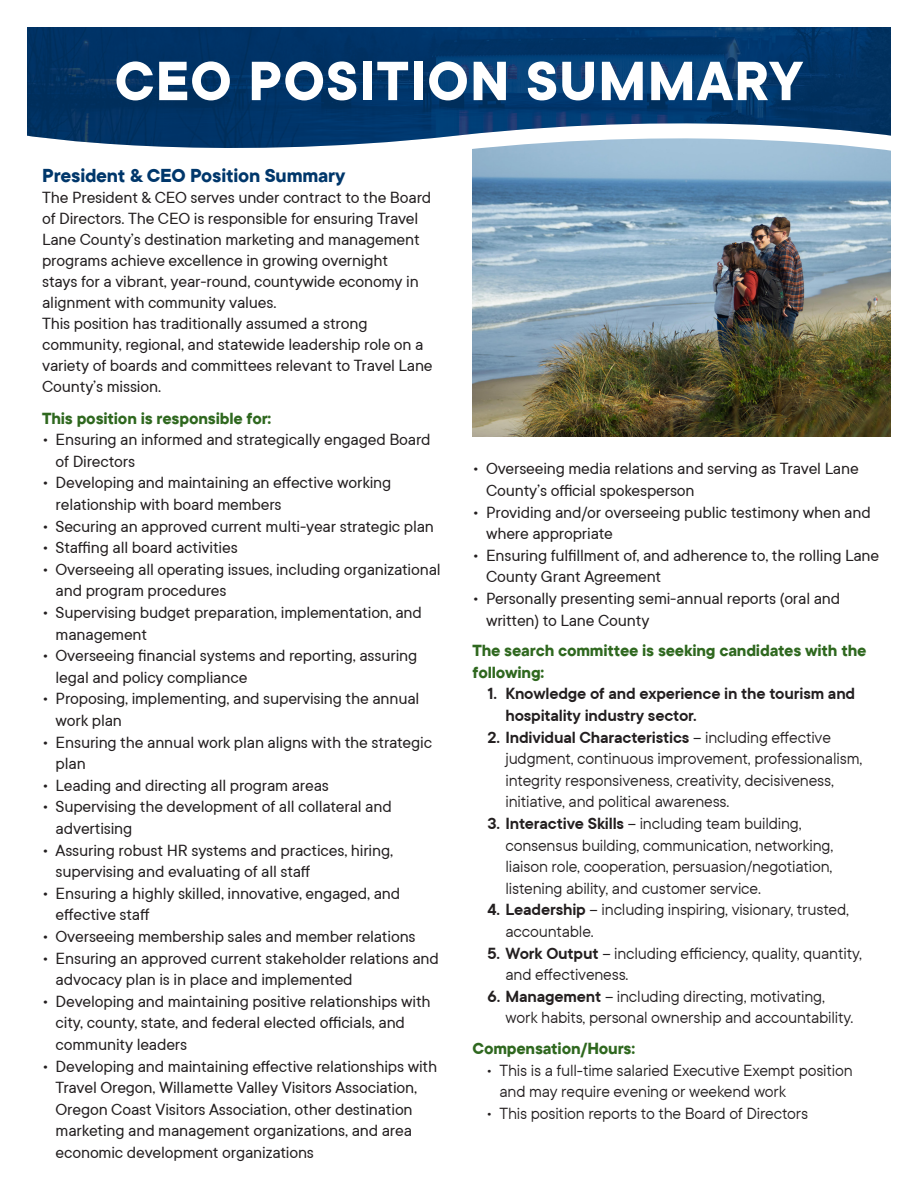
<style>
.page{position:relative;width:918px;height:1188px;background:#fff}
.page>*{position:absolute;margin:0;border:0;box-sizing:border-box;transform-origin:0 0}
.t1{font:700 60.9px "TT Commons";letter-spacing:.02em;color:#fff}
.t2{font:700 21px "TT Commons";letter-spacing:-.01em;color:#00376b}
.t3{font:18px/21.6px "TT Commons";letter-spacing:-.01em;color:#231f20}
.t4{font:18px/21.6px "TT Commons";letter-spacing:-.01em;color:#231f20}
.t5{font:700 18px/21.6px "TT Commons";letter-spacing:-.01em;color:#2f681f}
.t6{font:600 18px/21.6px "TT Commons";letter-spacing:-.01em;color:#231f20}
.s1{font-weight:600}
</style>
<div class="page">
<img style="left:472px;top:178px;width:419px;height:258px">
<svg style="left:472px;top:163px;width:419px;height:15px;background:#97b9d2"></svg>
<svg style="left:472px;top:150px;width:419px;height:13px;background:#9cbcd4"></svg>
<img style="left:27px;top:27px;width:864px;height:123px">
<p class="t1" style="left:115px;top:41px;width:690px">CEO POSITION SUMMARY</p>
<p class="t2" style="left:42px;top:161px;width:305px">President &amp; CEO Position Summary</p>
<p class="t3" style="left:42px;top:186px;width:391px;line-height:21px">The President &amp; CEO serves under contract to the Board of Directors. The CEO is responsible for ensuring Travel Lane County’s destination marketing and management programs achieve excellence in growing overnight<br>stays for a vibrant, year-round, countywide economy in alignment with community values.</p>
<p class="t3" style="left:42px;top:312px;width:392px;line-height:21px">This position has traditionally assumed a strong community, regional, and statewide leadership role on a variety of boards and committees relevant to Travel Lane County’s mission.</p>
<p class="t5" style="left:42px;top:407px;width:231px">This position is responsible for:</p>
<p class="t3" style="left:56px;top:428px;width:377px;text-indent:-14px">• Ensuring an informed and strategically engaged Board of Directors</p>
<p class="t3" style="left:56px;top:472px;width:337px;text-indent:-14px">• Developing and maintaining an effective working relationship with board members</p>
<p class="t3" style="left:42px;top:515px;width:393px">• Securing an approved current multi-year strategic plan</p>
<p class="t3" style="left:42px;top:536px;width:197px">• Staffing all board activities</p>
<p class="t3" style="left:56px;top:558px;width:387px;text-indent:-14px">• Overseeing all operating issues, including organizational and program procedures</p>
<p class="t3" style="left:56px;top:601px;width:368px;text-indent:-14px">• Supervising budget preparation, implementation, and management</p>
<p class="t3" style="left:56px;top:644px;width:363px;text-indent:-14px">• Overseeing financial systems and reporting, assuring legal and policy compliance</p>
<p class="t3" style="left:56px;top:688px;width:365px;text-indent:-14px">• Proposing, implementing, and supervising the annual work plan</p>
<p class="t3" style="left:56px;top:731px;width:378px;text-indent:-14px">• Ensuring the annual work plan aligns with the strategic plan</p>
<p class="t3" style="left:42px;top:774px;width:288px">• Leading and directing all program areas</p>
<p class="t3" style="left:56px;top:796px;width:338px;text-indent:-14px">• Supervising the development of all collateral and advertising</p>
<p class="t3" style="left:56px;top:839px;width:339px;text-indent:-14px">• Assuring robust HR systems and practices, hiring, supervising and evaluating of all staff</p>
<p class="t3" style="left:56px;top:882px;width:346px;text-indent:-14px">• Ensuring a highly skilled, innovative, engaged, and effective staff</p>
<p class="t3" style="left:42px;top:925px;width:375px">• Overseeing membership sales and member relations</p>
<p class="t3" style="left:56px;top:947px;width:385px;text-indent:-14px">• Ensuring an approved current stakeholder relations and advocacy plan is in place and implemented</p>
<p class="t3" style="left:56px;top:990px;width:377px;text-indent:-14px">• Developing and maintaining positive relationships with city, county, state, and federal elected officials, and community leaders</p>
<p class="t3" style="left:56px;top:1055px;width:383px;text-indent:-14px">• Developing and maintaining effective relationships with Travel Oregon, Willamette Valley Visitors Association, Oregon Coast Visitors Association, other destination marketing and management organizations, and area economic development organizations</p>
<p class="t3" style="left:486px;top:457px;width:374px;text-indent:-14px">• Overseeing media relations and serving as Travel Lane<br>County’s official spokesperson</p>
<p class="t3" style="left:486px;top:501px;width:386px;text-indent:-14px">• Providing and/or overseeing public testimony when and where appropriate</p>
<p class="t3" style="left:486px;top:544px;width:395px;text-indent:-14px">• Ensuring fulfillment of, and adherence to, the rolling Lane<br>County Grant Agreement</p>
<p class="t3" style="left:486px;top:587px;width:356px;text-indent:-14px">• Personally presenting semi-annual reports (oral and written) to Lane County</p>
<p class="t5" style="left:472px;top:639px;width:396px">The search committee is seeking candidates with the following:</p>
<p class="t6" style="left:506px;top:682px;width:351px;text-indent:-18px">1. Knowledge of and experience in the tourism and hospitality industry sector.</p>
<p class="t4" style="left:506px;top:726px;width:358px;text-indent:-18px"><span class="s1">2. Individual Characteristics</span> – including effective judgment, continuous improvement, professionalism, integrity responsiveness, creativity, decisiveness, initiative, and political awareness.</p>
<p class="t4" style="left:506px;top:812px;width:329px;text-indent:-18px"><span class="s1">3. Interactive Skills</span> – including team building, consensus building, communication, networking, liaison role, cooperation, persuasion/negotiation, listening ability, and customer service.</p>
<p class="t4" style="left:506px;top:898px;width:345px;text-indent:-18px"><span class="s1">4. Leadership</span> – including inspiring, visionary, trusted, accountable.</p>
<p class="t4" style="left:506px;top:942px;width:358px;text-indent:-18px"><span class="s1">5. Work Output</span> – including efficiency, quality, quantity, and effectiveness.</p>
<p class="t4" style="left:506px;top:985px;width:349px;text-indent:-18px"><span class="s1">6. Management</span> – including directing, motivating, work habits, personal ownership and accountability.</p>
<p class="t5" style="left:472px;top:1037px;width:164px">Compensation/Hours:</p>
<p class="t4" style="left:500px;top:1059px;width:355px;text-indent:-14px">• This is a full-time salaried Executive Exempt position and may require evening or weekend work</p>
<p class="t4" style="left:486px;top:1102px;width:324px">• This position reports to the Board of Directors</p>
</div>
